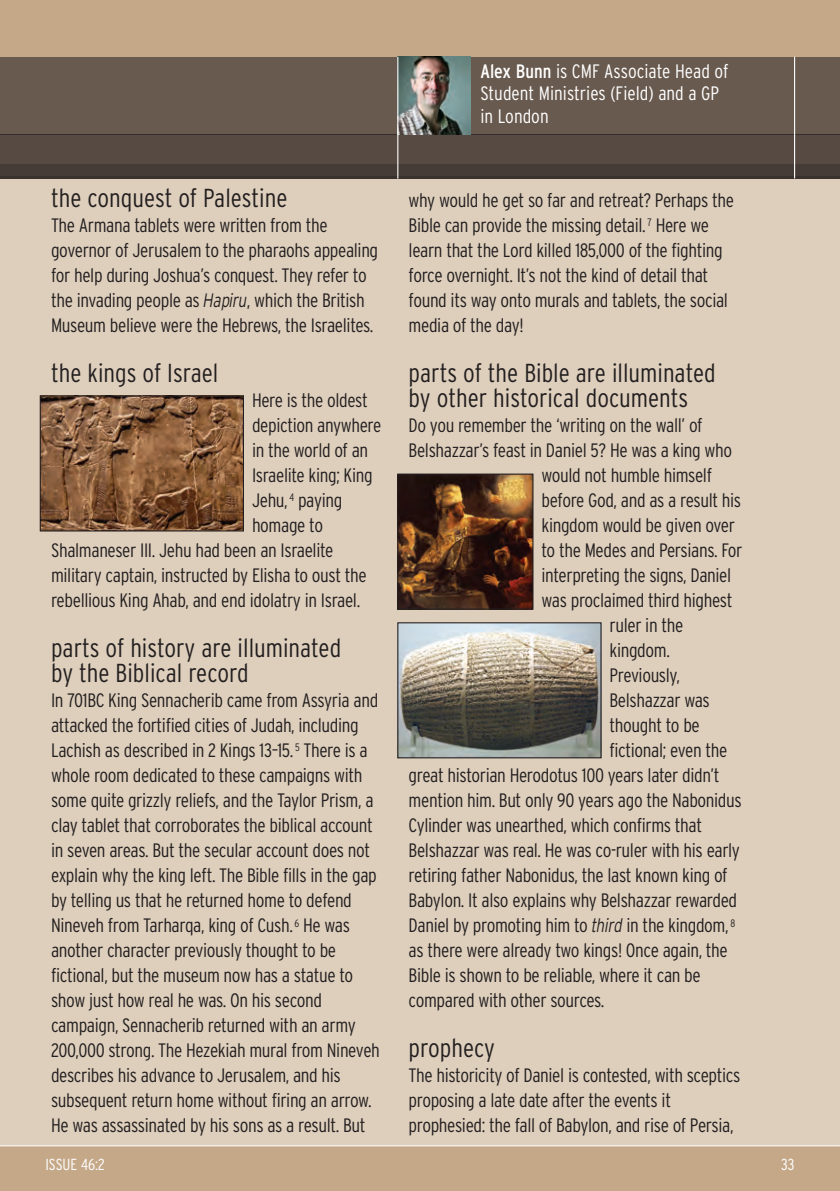
<style>
.page{position:relative;width:840px;height:1191px;background:#fff}
.page>*{position:absolute;margin:0;border:0;box-sizing:border-box;transform-origin:0 0}
.t1{font:300 condensed 26px/25px "Interstate";color:#231f20}
.t2{font:300 condensed 19.4px/25px "Interstate";letter-spacing:-.02em;color:#231f20}
.t3{font:300 condensed 19.4px/22px "Interstate";color:#fff}
.t4{font:300 condensed 16px "Interstate";color:#fff}
.s1{font-style:italic;font-stretch:normal}
.s2{font-weight:400}
</style>
<div class="page">
<div style="left:0;top:0;width:839px;height:1191px;background:#c5a888"></div>
<div style="left:0;top:179px;width:839px;height:966px;background:#decfbc"></div>
<div style="left:0;top:57px;width:839px;height:78px;background:#695a4f"></div>
<div style="left:0;top:135px;width:839px;height:29px;background:#574a43"></div>
<div style="left:0;top:164px;width:839px;height:12px;background:#463c37"></div>
<hr style="left:0;top:178px;width:839px;height:1px;background:#937d69">
<hr style="left:0;top:176px;width:839px;height:2px;background:#39312e">
<img style="left:398px;top:57px;width:72px;height:77px">
<hr style="left:793px;top:57px;width:1px;height:121px;background:#fff">
<hr style="left:397px;top:57px;width:1px;height:122px;background:#fff">
<img style="left:399px;top:475px;width:132px;height:132px">
<div style="left:397px;top:473px;width:136px;height:136px;border:1px solid #231f20"></div>
<img style="left:399px;top:624px;width:200px;height:132px">
<div style="left:397px;top:622px;width:204px;height:136px;border:1px solid #231f20"></div>
<img style="left:42px;top:397px;width:200px;height:132px">
<div style="left:40px;top:395px;width:204px;height:136px;border:1px solid #231f20"></div>
<hr style="left:0;top:1145px;width:839px;height:1px;background:#fff">
<h1 class="t1" style="left:51px;top:185px;width:238px">the conquest of Palestine</h1>
<p class="t2" style="left:51px;top:213px;width:328px">The Armana tablets were written from the governor of Jerusalem to the pharaohs appealing for help during Joshua’s conquest. They refer to the invading people as <span class="s1">Hapiru</span>, which the British Museum believe were the Hebrews, the Israelites.</p>
<h1 class="t1" style="left:51px;top:360px;width:169px">the kings of Israel</h1>
<p class="t2" style="left:252px;top:388px;width:117px">Here is the oldest</p>
<p class="t2" style="left:252px;top:413px;width:131px">depiction anywhere</p>
<p class="t2" style="left:252px;top:438px;width:118px">in the world of an</p>
<p class="t2" style="left:252px;top:463px;width:122px">Israelite king; King</p>
<p class="t2" style="left:252px;top:488px;width:92px">Jehu, <sup>4</sup> paying</p>
<p class="t2" style="left:252px;top:513px;width:72px">homage to</p>
<p class="t2" style="left:51px;top:538px;width:284px">Shalmaneser III. Jehu had been an Israelite</p>
<p class="t2" style="left:51px;top:563px;width:317px">military captain, instructed by Elisha to oust the</p>
<p class="t2" style="left:51px;top:588px;width:310px">rebellious King Ahab, and end idolatry in Israel.</p>
<h1 class="t1" style="left:51px;top:635px;width:291px">parts of history are illuminated by the Biblical record</h1>
<p class="t2" style="left:51px;top:688px;width:330px">In 701BC King Sennacherib came from Assyria and attacked the fortified cities of Judah, including Lachish as described in 2 Kings 13–15. <sup>5</sup> There is a whole room dedicated to these campaigns with some quite grizzly reliefs, and the Taylor Prism, a clay tablet that corroborates the biblical account in seven areas. But the secular account does not explain why the king left. The Bible fills in the gap by telling us that he returned home to defend Nineveh from Tarharqa, king of Cush. <sup>6</sup> He was another character previously thought to be fictional, but the museum now has a statue to show just how real he was. On his second campaign, Sennacherib returned with an army 200,000 strong. The Hezekiah mural from Nineveh describes his advance to Jerusalem, and his subsequent return home without firing an arrow.<br>He was assassinated by his sons as a result. But</p>
<p class="t3" style="left:480px;top:61px;width:249px"><span class="s2">Alex Bunn</span> is CMF Associate Head of<br>Student Ministries (Field) and a GP in London</p>
<p class="t2" style="left:408px;top:188px;width:327px">why would he get so far and retreat? Perhaps the Bible can provide the missing detail. <sup>7</sup> Here we learn that the Lord killed 185,000 of the fighting force overnight. It’s not the kind of detail that found its way onto murals and tablets, the social media of the day!</p>
<h1 class="t1" style="left:408px;top:360px;width:308px">parts of the Bible are illuminated by other historical documents</h1>
<p class="t2" style="left:408px;top:413px;width:295px">Do you remember the ‘writing on the wall’ of</p>
<p class="t2" style="left:408px;top:438px;width:325px">Belshazzar’s feast in Daniel 5? He was a king who</p>
<p class="t2" style="left:541px;top:463px;width:172px">would not humble himself</p>
<p class="t2" style="left:541px;top:488px;width:201px">before God, and as a result his</p>
<p class="t2" style="left:541px;top:513px;width:195px">kingdom would be given over</p>
<p class="t2" style="left:541px;top:538px;width:202px">to the Medes and Persians. For</p>
<p class="t2" style="left:541px;top:563px;width:191px">interpreting the signs, Daniel</p>
<p class="t2" style="left:541px;top:588px;width:192px">was proclaimed third highest</p>
<p class="t2" style="left:609px;top:613px;width:75px">ruler in the</p>
<p class="t2" style="left:609px;top:638px;width:62px">kingdom.</p>
<p class="t2" style="left:609px;top:663px;width:72px">Previously,</p>
<p class="t2" style="left:609px;top:688px;width:102px">Belshazzar was</p>
<p class="t2" style="left:609px;top:713px;width:92px">thought to be</p>
<p class="t2" style="left:609px;top:738px;width:119px">fictional; even the</p>
<p class="t2" style="left:408px;top:763px;width:312px">great historian Herodotus 100 years later didn’t</p>
<p class="t2" style="left:408px;top:788px;width:334px">mention him. But only 90 years ago the Nabonidus</p>
<p class="t2" style="left:408px;top:813px;width:295px">Cylinder was unearthed, which confirms that</p>
<p class="t2" style="left:408px;top:838px;width:333px">Belshazzar was real. He was co-ruler with his early</p>
<p class="t2" style="left:408px;top:863px;width:320px">retiring father Nabonidus, the last known king of</p>
<p class="t2" style="left:408px;top:888px;width:330px">Babylon. It also explains why Belshazzar rewarded</p>
<p class="t2" style="left:408px;top:913px;width:328px">Daniel by promoting him to <span class="s1">third</span> in the kingdom, <sup>8</sup></p>
<p class="t2" style="left:408px;top:938px;width:320px">as there were already two kings! Once again, the</p>
<p class="t2" style="left:408px;top:963px;width:293px">Bible is shown to be reliable, where it can be</p>
<p class="t2" style="left:408px;top:988px;width:197px">compared with other sources.</p>
<h1 class="t1" style="left:408px;top:1035px;width:88px">prophecy</h1>
<p class="t2" style="left:408px;top:1063px;width:333px">The historicity of Daniel is contested, with sceptics proposing a late date after the events it prophesied: the fall of Babylon, and rise of Persia,</p>
<p class="t4" style="left:45px;top:1154px;width:61px">ISSUE 46:2</p>
<p class="t4" style="left:780px;top:1154px;width:15px">33</p>
</div>
